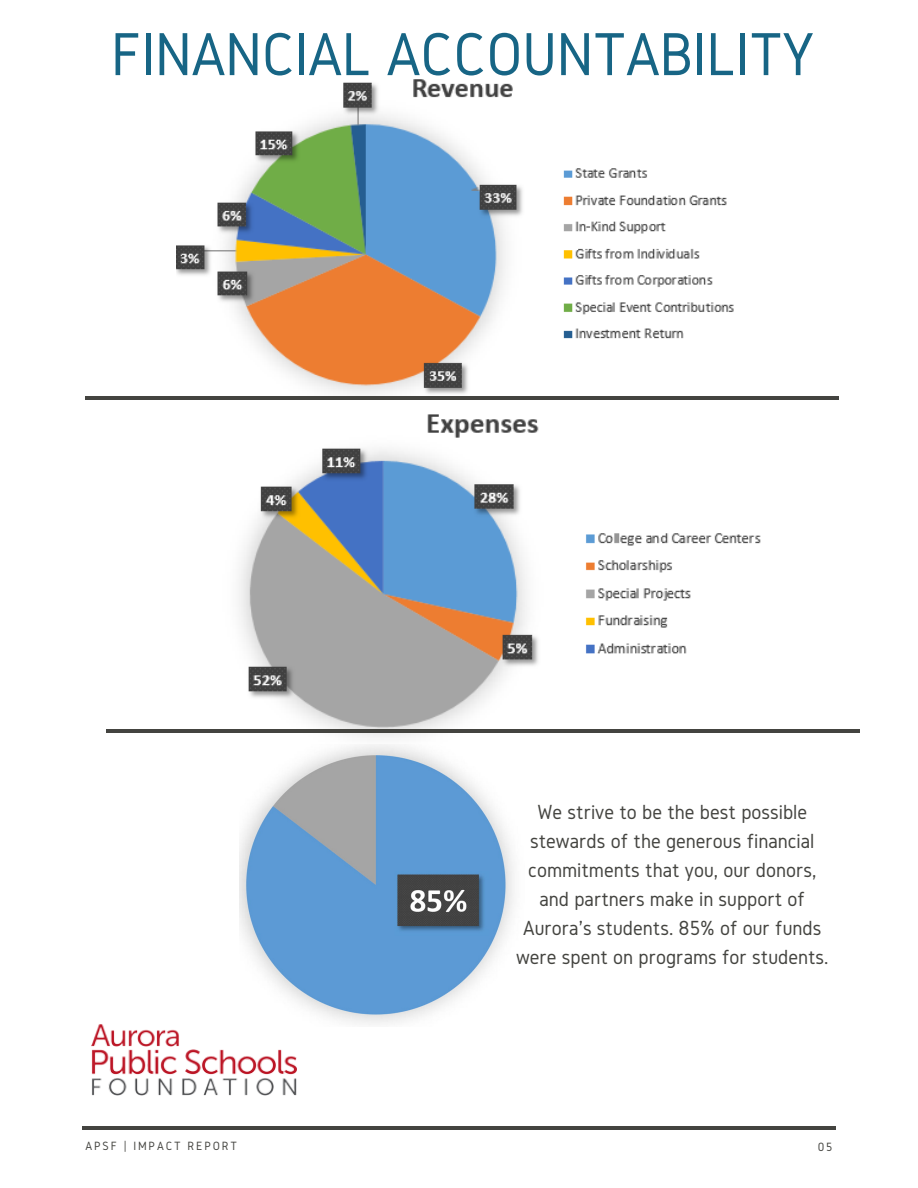
<style>
.page{position:relative;width:918px;height:1188px;background:#fff}
.page>*{position:absolute;margin:0;border:0;box-sizing:border-box;transform-origin:0 0}
.t1{font:63px "Gidole";letter-spacing:-.01em;color:#176585}
.t2{font:21.3px/28.8px "Gidole";color:#444440;text-align:center}
.t3{font:12.45px "Gidole";letter-spacing:.15em;color:#444440}
</style>
<div class="page">
<hr style="left:82px;top:1126px;width:754px;height:3px;background:#444440">
<img style="left:92px;top:1024px;width:205px;height:72px">
<img style="left:240px;top:744px;width:274px;height:282px">
<img style="left:177px;top:79px;width:557px;height:315px">
<img style="left:192px;top:399px;width:583px;height:339px">
<hr style="left:85px;top:396px;width:754px;height:3px;background:#444440">
<hr style="left:107px;top:730px;width:753px;height:3px;background:#444440">
<h1 class="t1" style="left:111px;top:19px;width:705px">FINANCIAL ACCOUNTABILITY</h1>
<p class="t2" style="left:516px;top:798px;width:314px">We strive to be the best possible stewards of the generous financial commitments that you, our donors, and partners make in support of Aurora's students. 85% of our funds were spent on programs for students.</p>
<p class="t3" style="left:85px;top:1139px;width:153px">APSF | IMPACT REPORT</p>
<p class="t3" style="left:818px;top:1140px;width:16px">05</p>
</div>
